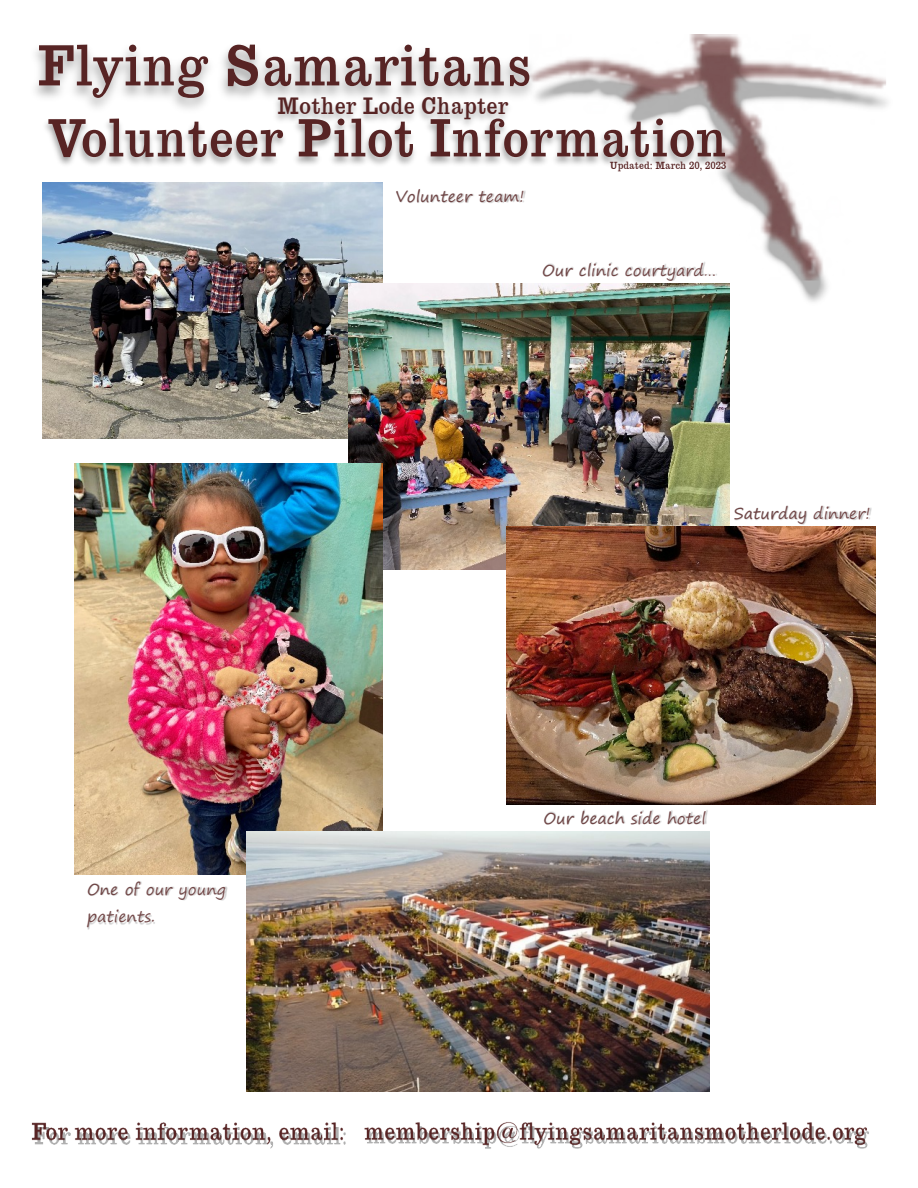
<style>
.page{position:relative;width:918px;height:1188px;background:#fff}
.page>*{position:absolute;margin:0;border:0;box-sizing:border-box;transform-origin:0 0}
.t1{font:58.2px "Egyptian 710 BT Regular A";color:#572424}
.t2{font:54px "Egyptian 710 BT Regular A";color:#572424}
.t3{font:24px "Egyptian 710 BT Regular A";color:#572424}
.t4{font:15.75px/27.8px "Segoe Print";color:rgb(87 36 36/.82)}
.t5{font:10.5px "Egyptian 710 BT Regular A";color:#572424}
</style>
<div class="page">
<img style="left:568px;top:35px;width:320px;height:267px">
<img style="left:42px;top:99px;width:711px;height:82px">
<img style="left:364px;top:1122px;width:505px;height:27px">
<img style="left:32px;top:1122px;width:314px;height:27px">
<img style="left:43px;top:183px;width:340px;height:255px">
<img style="left:348px;top:283px;width:382px;height:286px">
<img style="left:74px;top:464px;width:309px;height:411px">
<img style="left:507px;top:527px;width:369px;height:277px">
<img style="left:246px;top:831px;width:463px;height:261px">
<img style="left:396px;top:189px;width:130px;height:14px">
<img style="left:529px;top:255px;width:203px;height:30px">
<img style="left:721px;top:499px;width:155px;height:30px">
<img style="left:87px;top:881px;width:141px;height:49px">
<img style="left:531px;top:803px;width:186px;height:30px">
<h1 class="t1" style="left:37px;top:41px;width:496px">Flying Samaritans</h1>
<h3 class="t3" style="left:277px;top:96px;width:233px">Mother Lode Chapter</h3>
<h2 class="t2" style="left:48px;top:115px;width:681px">Volunteer Pilot Information</h2>
<p class="t5" style="left:610px;top:161px;width:118px">Updated: March 20, 2023</p>
<p class="t4" style="left:396px;top:184px;width:130px">Volunteer team!</p>
<p class="t4" style="left:542px;top:257px;width:176px">Our clinic courtyard…</p>
<p class="t4" style="left:734px;top:501px;width:138px">Saturday dinner!</p>
<p class="t4" style="left:87px;top:876px;width:140px">One of our young patients.</p>
<p class="t4" style="left:544px;top:806px;width:164px">Our beach side hotel</p>
</div>
